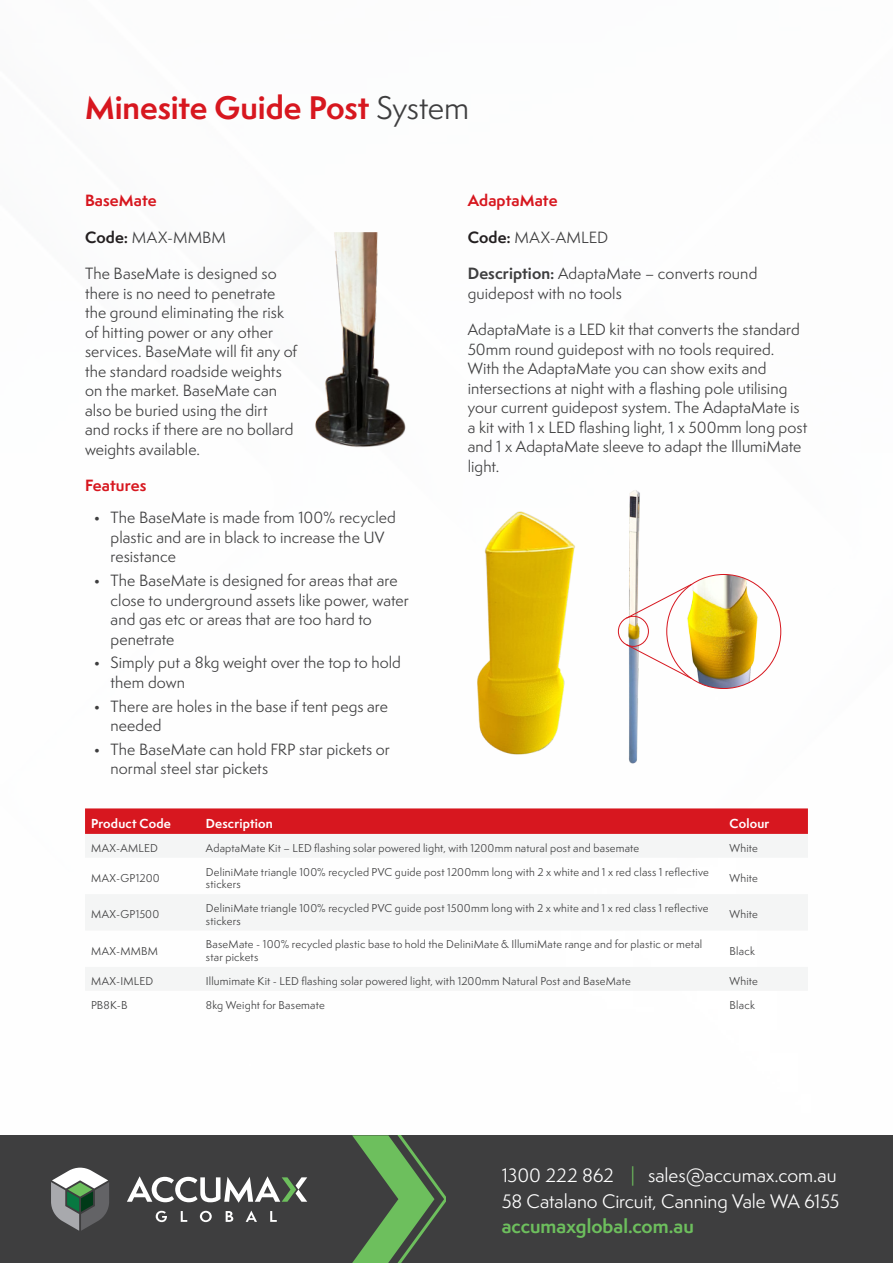
<style>
.page{position:relative;width:893px;height:1263px;background:#fff}
.page>*{position:absolute;margin:0;border:0;box-sizing:border-box;transform-origin:0 0}
.Title_-_Regular{font:700 30px "Semplicita Pro";color:#d7171f}
.Footer_-_Standard{font:18px "Semplicita Pro";letter-spacing:-.005em;color:#fff}
.t1{font:700 18px "Semplicita Pro";color:#6dbf5d}
.Paragraph_-_Standard{font:15px/19.5px "Semplicita Pro";letter-spacing:.005em;color:#3e3e3f}
.Paragraph_-_Standard-2{font:700 15px "Semplicita Pro";letter-spacing:.005em;color:#d7171f}
.Table_Header_-_Safety{font:700 12px "Semplicita Pro";letter-spacing:.015em;color:#fff}
.Table_Text{font:10.5px/12.6px "Semplicita Pro";letter-spacing:.02em;color:#3e3e3f}
.s1{font-weight:400;color:#3e3e3f}
.s2{font-weight:700;color:#231f20}
.s3{font-weight:700}
.s4{color:#6dbf5d}
</style>
<div class="page">
<div style="left:0;top:1135px;width:893px;height:128px;background:#3e3e3f"></div>
<svg style="left:352px;top:1135px;width:94px;height:128px"></svg>
<svg style="left:51px;top:1168px;width:58px;height:63px"></svg>
<svg style="left:156px;top:1211px;width:11px;height:11px"></svg>
<svg style="left:181px;top:1211px;width:6px;height:11px"></svg>
<svg style="left:200px;top:1211px;width:12px;height:11px"></svg>
<svg style="left:226px;top:1211px;width:7px;height:11px"></svg>
<svg style="left:246px;top:1210px;width:11px;height:12px"></svg>
<svg style="left:270px;top:1211px;width:7px;height:11px"></svg>
<svg style="left:127px;top:1176px;width:180px;height:27px"></svg>
<svg style="left:85px;top:808px;width:723px;height:26px;background:#d71b23"></svg>
<svg style="left:85px;top:834px;width:723px;height:156px;fill:#f4f5f5"></svg>
<img style="left:315px;top:232px;width:91px;height:215px">
<img style="left:477px;top:511px;width:98px;height:244px">
<img style="left:667px;top:574px;width:114px;height:114px;border-radius:57px">
<img style="left:617px;top:490px;width:32px;height:274px">
<div style="left:618px;top:616px;width:31px;height:31px;border:1px solid #d7171f;border-radius:50%"></div>
<svg style="left:625px;top:583px;width:68px;height:36px"></svg>
<svg style="left:625px;top:644px;width:68px;height:36px"></svg>
<p class="Title_-_Regular" style="left:85px;top:85px;width:386px">Minesite Guide Post <span class="s1">System</span></p>
<p class="Paragraph_-_Standard-2" style="left:85px;top:189px;width:73px">BaseMate</p>
<p class="Paragraph_-_Standard" style="left:85px;top:227px;width:143px"><span class="s2">Code:</span> MAX-MMBM</p>
<p class="Paragraph_-_Standard" style="left:85px;top:264px;width:214px">The BaseMate is designed so there is no need to penetrate the ground eliminating the risk of hitting power or any other services. BaseMate will fit any of the standard roadside weights on the market. BaseMate can also be buried using the dirt<br>and rocks if there are no bollard weights available.</p>
<p class="Paragraph_-_Standard-2" style="left:85px;top:474px;width:63px">Features</p>
<p class="Paragraph_-_Standard" style="left:111px;top:508px;width:287px;text-indent:-17px">• The BaseMate is made from 100% recycled plastic and are in black to increase the UV resistance</p>
<p class="Paragraph_-_Standard" style="left:111px;top:571px;width:300px;text-indent:-17px">• The BaseMate is designed for areas that are close to underground assets like power, water and gas etc or areas that are too hard to penetrate</p>
<p class="Paragraph_-_Standard" style="left:111px;top:653px;width:292px;text-indent:-17px">• Simply put a 8kg weight over the top to hold them down</p>
<p class="Paragraph_-_Standard" style="left:111px;top:696px;width:279px;text-indent:-17px">• There are holes in the base if tent pegs are needed</p>
<p class="Paragraph_-_Standard" style="left:111px;top:739px;width:281px;text-indent:-17px">• The BaseMate can hold FRP star pickets or normal steel star pickets</p>
<p class="Paragraph_-_Standard-2" style="left:468px;top:189px;width:91px">AdaptaMate</p>
<p class="Paragraph_-_Standard" style="left:468px;top:227px;width:142px"><span class="s2">Code:</span> MAX-AMLED</p>
<p class="Paragraph_-_Standard" style="left:468px;top:264px;width:291px"><span class="s3">Description:</span> AdaptaMate – converts round guidepost with no tools</p>
<p class="Paragraph_-_Standard" style="left:468px;top:320px;width:341px">AdaptaMate is a LED kit that converts the standard 50mm round guidepost with no tools required.<br>With the AdaptaMate you can show exits and intersections at night with a flashing pole utilising your current guidepost system. The AdaptaMate is a kit with 1 x LED flashing light, 1 x 500mm long post and 1 x AdaptaMate sleeve to adapt the IllumiMate light.</p>
<p class="Table_Header_-_Safety" style="left:91px;top:814px;width:81px">Product Code</p>
<p class="Table_Header_-_Safety" style="left:206px;top:814px;width:68px">Description</p>
<p class="Table_Header_-_Safety" style="left:730px;top:814px;width:41px">Colour</p>
<p class="Table_Text" style="left:91px;top:841px;width:68px">MAX-AMLED</p>
<p class="Table_Text" style="left:206px;top:841px;width:435px">AdaptaMate Kit – LED flashing solar powered light, with 1200mm natural post and basemate</p>
<p class="Table_Text" style="left:730px;top:841px;width:30px">White</p>
<p class="Table_Text" style="left:91px;top:871px;width:70px">MAX-GP1200</p>
<p class="Table_Text" style="left:206px;top:865px;width:505px">DeliniMate triangle 100% recycled PVC guide post 1200mm long with 2 x white and 1 x red class 1 reflective stickers</p>
<p class="Table_Text" style="left:730px;top:871px;width:30px">White</p>
<p class="Table_Text" style="left:91px;top:908px;width:70px">MAX-GP1500</p>
<p class="Table_Text" style="left:206px;top:901px;width:504px">DeliniMate triangle 100% recycled PVC guide post 1500mm long with 2 x white and 1 x red class 1 reflective stickers</p>
<p class="Table_Text" style="left:730px;top:908px;width:30px">White</p>
<p class="Table_Text" style="left:91px;top:944px;width:69px">MAX-MMBM</p>
<p class="Table_Text" style="left:206px;top:938px;width:498px">BaseMate - 100% recycled plastic base to hold the DeliniMate &amp; IllumiMate range and for plastic or metal star pickets</p>
<p class="Table_Text" style="left:730px;top:944px;width:27px">Black</p>
<p class="Table_Text" style="left:91px;top:974px;width:64px">MAX-IMLED</p>
<p class="Table_Text" style="left:206px;top:974px;width:427px">Illumimate Kit - LED flashing solar powered light, with 1200mm Natural Post and BaseMate</p>
<p class="Table_Text" style="left:730px;top:974px;width:30px">White</p>
<p class="Table_Text" style="left:91px;top:998px;width:38px">PB8K-B</p>
<p class="Table_Text" style="left:206px;top:998px;width:121px">8kg Weight for Basemate</p>
<p class="Table_Text" style="left:730px;top:998px;width:27px">Black</p>
<p class="Footer_-_Standard" style="left:502px;top:1163px;width:336px">1300 222 862 <span class="s4">|</span> sales@accumax.com.au</p>
<p class="Footer_-_Standard" style="left:502px;top:1188px;width:339px">58 Catalano Circuit, Canning Vale WA 6155</p>
<p class="t1" style="left:502px;top:1213px;width:194px">accumaxglobal.com.au</p>
</div>
